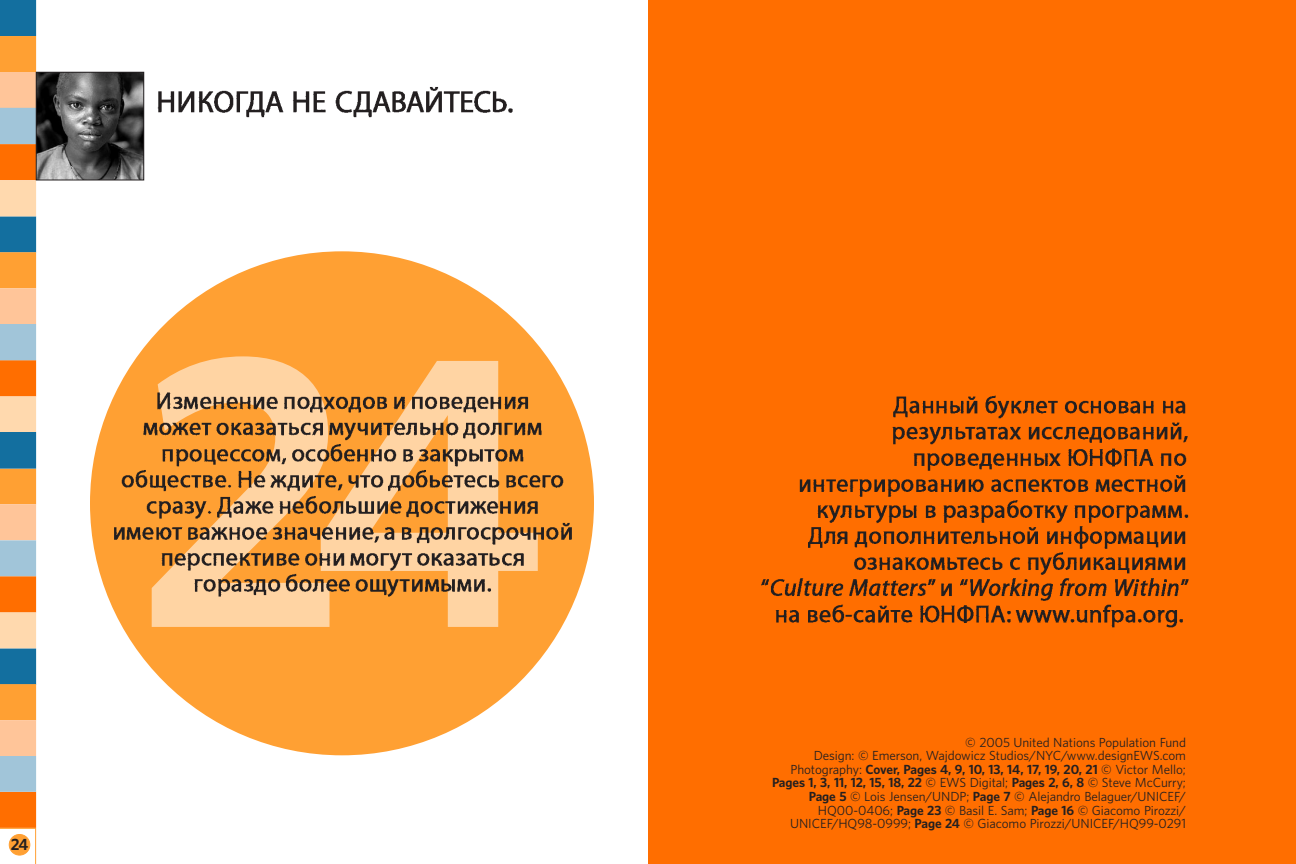
<style>
.page{position:relative;width:1296px;height:864px;background:#fff}
.page>*{position:absolute;margin:0;border:0;box-sizing:border-box;transform-origin:0 0}
.t1{font:700 350px "UNFPA";color:#ffd4a3}
.t2{font:700 14.6px "UNFPA";color:#231f20}
.t3{font:12px/13.6px "UNFPA Text";letter-spacing:-.005em;color:#231f20;text-align:right}
.t4{font:700 12px/13.6px "UNFPA";letter-spacing:-.005em;color:#231f20;text-align:right}
.s1{font-family:"UNFPA Text";font-weight:400}
.s2{font-family:"UNFPA";font-weight:700}
</style>
<div class="page">
<div style="left:649px;top:0;width:647px;height:864px;background:#ff6e00"></div>
<img style="left:761px;top:395px;width:428px;height:233px">
<img style="left:38px;top:74px;width:104px;height:104px">
<div style="left:36px;top:72px;width:108px;height:108px;border:1px solid #231f20"></div>
<svg style="left:0;top:0;width:36px;height:864px"></svg>
<div style="left:9px;top:834px;width:21px;height:21px;background:#ffa033;border-radius:50%"></div>
<div style="left:9px;top:834px;width:21px;height:22px;border:2px solid #ffa033;border-radius:50%"></div>
<img style="left:91px;top:252px;width:503px;height:499px">
<img style="left:157px;top:86px;width:356px;height:32px">
<p class="t2" style="left:11px;top:836px;width:19px">24</p>
<h1 class="t1" style="left:137px;top:301px;width:411px">24</h1>
<p class="t3" style="left:814px;top:736px;width:374px">© 2005 United Nations Population Fund<br>Design: © Emerson, Wajdowicz Studios/NYC/www.designEWS.com</p>
<p class="t4" style="left:772px;top:763px;width:415px"><span class="s1">Photography:</span> Cover, Pages 4, 9, 10, 13, 14, 17, 19, 20, 21 <span class="s1">© Victor Mello;<br></span>Pages 1, 3, 11, 12, 15, 18, 22 <span class="s1">© EWS Digital;</span> Pages 2, 6, 8 <span class="s1">© Steve McCurry;</span></p>
<p class="t3" style="left:790px;top:790px;width:397px"><span class="s2">Page 5</span> © Lois Jensen/UNDP; <span class="s2">Page 7</span> © Alejandro Belaguer/UNICEF/<br>HQ00-0406; <span class="s2">Page 23</span> © Basil E. Sam; <span class="s2">Page 16</span> © Giacomo Pirozzi/<br>UNICEF/HQ98-0999; <span class="s2">Page 24</span> © Giacomo Pirozzi/UNICEF/HQ99-0291</p>
</div>
